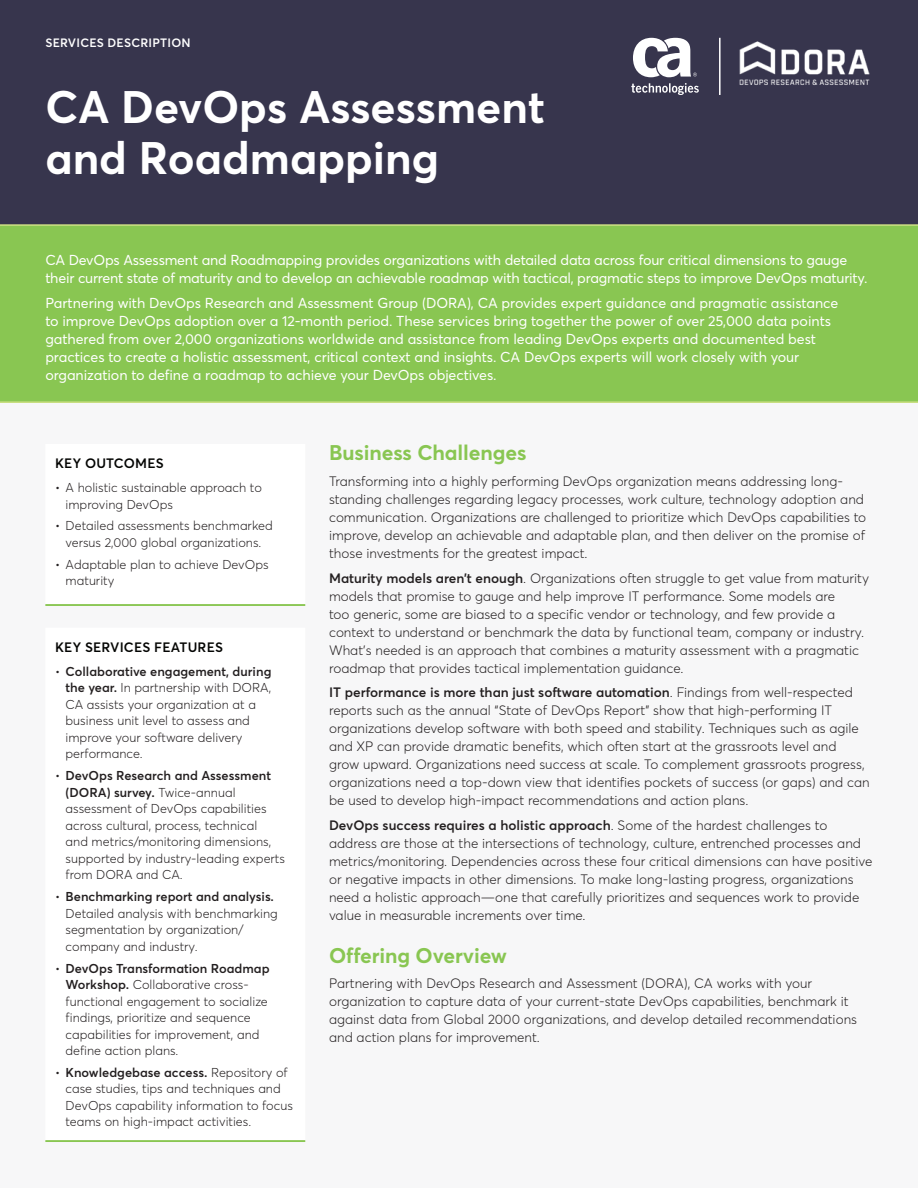
<style>
.page{position:relative;width:918px;height:1188px;background:#fff}
.page>*{position:absolute;margin:0;border:0;box-sizing:border-box;transform-origin:0 0}
.Document_Title{font:700 45px/51px "Averta";color:#fff}
.t1{font:700 21px "Averta";letter-spacing:-.005em;color:#89c652}
.t2{font:700 16.5px "Averta";color:#fff}
.At_A_Glance_Text{font:14.25px/18px "Averta";letter-spacing:-.005em;color:#fff}
.Body_Copy{font:300 13.5px/18px "Averta";color:#231f20}
.Key_B_F_Title{font:600 13.5px "Averta";letter-spacing:.015em;color:#040503}
.t3{font:300 12.75px/16.5px "Averta";color:#231f20}
.t4{font:600 12px "Averta";letter-spacing:.02em;color:#fff}
.s1{font-weight:600}
</style>
<div class="page">
<div style="left:0;top:397px;width:918px;height:791px;background:#f7f7f8"></div>
<div style="left:0;top:0;width:918px;height:226px;background:#37354d"></div>
<svg style="left:631px;top:83px;width:68px;height:12px"></svg>
<svg style="left:633px;top:38px;width:64px;height:39px"></svg>
<hr style="left:45px;top:604px;width:260px;height:2px;background:#89c652">
<hr style="left:45px;top:1140px;width:260px;height:2px;background:#89c652">
<div style="left:0;top:224px;width:918px;height:179px;background:#89c652"></div>
<hr style="left:719px;top:38px;width:2px;height:57px;background:#fff">
<img style="left:739px;top:41px;width:131px;height:44px">
<p class="t4" style="left:45px;top:35px;width:147px">SERVICES DESCRIPTION</p>
<p class="Document_Title" style="left:45px;top:81px;width:501px">CA DevOps Assessment and Roadmapping</p>
<p class="t2" style="left:45px;top:243px;width:94px">At A Glance</p>
<p class="At_A_Glance_Text" style="left:45px;top:251px;width:824px">CA DevOps Assessment and Roadmapping provides organizations with detailed data across four critical dimensions to gauge their current state of maturity and to develop an achievable roadmap with tactical, pragmatic steps to improve DevOps maturity.</p>
<p class="At_A_Glance_Text" style="left:45px;top:294px;width:795px">Partnering with DevOps Research and Assessment Group (DORA), CA provides expert guidance and pragmatic assistance to improve DevOps adoption over a 12-month period. These services bring together the power of over 25,000 data points gathered from over 2,000 organizations worldwide and assistance from leading DevOps experts and documented best practices to create a holistic assessment, critical context and insights. CA DevOps experts will work closely with your organization to define a roadmap to achieve your DevOps objectives.</p>
<p class="Key_B_F_Title" style="left:55px;top:455px;width:110px">KEY OUTCOMES</p>
<p class="t3" style="left:66px;top:479px;width:198px;text-indent:-10px">• A holistic sustainable approach to improving DevOps</p>
<p class="t3" style="left:55px;top:518px;width:219px;text-align:center">• Detailed assessments benchmarked versus 2,000 global organizations.</p>
<p class="t3" style="left:66px;top:556px;width:205px;text-indent:-10px">• Adaptable plan to achieve DevOps maturity</p>
<p class="Key_B_F_Title" style="left:55px;top:639px;width:169px">KEY SERVICES FEATURES</p>
<p class="t3" style="left:66px;top:663px;width:207px;text-indent:-10px">• <span class="s1">Collaborative engagement, during the year.</span> In partnership with DORA,<br>CA assists your organization at a business unit level to assess and improve your software delivery performance.</p>
<p class="t3" style="left:66px;top:767px;width:221px;text-indent:-10px">• <span class="s1">DevOps Research and Assessment (DORA) survey.</span> Twice-annual assessment of DevOps capabilities across cultural, process, technical<br>and metrics/monitoring dimensions, supported by industry-leading experts from DORA and CA.</p>
<p class="t3" style="left:66px;top:888px;width:214px;text-indent:-10px">• <span class="s1">Benchmarking report and analysis.<br></span>Detailed analysis with benchmarking segmentation by organization/ company and industry.</p>
<p class="t3" style="left:66px;top:960px;width:206px;text-indent:-10px">• <span class="s1">DevOps Transformation Roadmap<br>Workshop.</span> Collaborative cross&shy;functional engagement to socialize findings, prioritize and sequence capabilities for improvement, and define action plans.</p>
<p class="t3" style="left:66px;top:1064px;width:229px;text-indent:-10px">• <span class="s1">Knowledgebase access.</span> Repository of case studies, tips and techniques and DevOps capability information to focus teams on high-impact activities.</p>
<p class="t1" style="left:329px;top:439px;width:199px">Business Challenges</p>
<p class="Body_Copy" style="left:329px;top:472px;width:539px">Transforming into a highly performing DevOps organization means addressing long&shy;standing challenges regarding legacy processes, work culture, technology adoption and communication. Organizations are challenged to prioritize which DevOps capabilities to improve, develop an achievable and adaptable plan, and then deliver on the promise of those investments for the greatest impact.</p>
<p class="Body_Copy" style="left:329px;top:569px;width:542px"><span class="s1">Maturity models aren’t enough</span>. Organizations often struggle to get value from maturity models that promise to gauge and help improve IT performance. Some models are<br>too generic, some are biased to a specific vendor or technology, and few provide a context to understand or benchmark the data by functional team, company or industry.<br>What’s needed is an approach that combines a maturity assessment with a pragmatic roadmap that provides tactical implementation guidance.</p>
<p class="Body_Copy" style="left:329px;top:684px;width:542px"><span class="s1">IT performance is more than just software automation</span>. Findings from well-respected reports such as the annual “State of DevOps Report” show that high-performing IT organizations develop software with both speed and stability. Techniques such as agile and XP can provide dramatic benefits, which often start at the grassroots level and grow upward. Organizations need success at scale. To complement grassroots progress, organizations need a top-down view that identifies pockets of success (or gaps) and can be used to develop high-impact recommendations and action plans.</p>
<p class="Body_Copy" style="left:329px;top:816px;width:545px"><span class="s1">DevOps success requires a holistic approach</span>. Some of the hardest challenges to address are those at the intersections of technology, culture, entrenched processes and metrics/monitoring. Dependencies across these four critical dimensions can have positive or negative impacts in other dimensions. To make long-lasting progress, organizations need a holistic approach—one that carefully prioritizes and sequences work to provide value in measurable increments over time.</p>
<p class="t1" style="left:329px;top:942px;width:180px">Offering Overview</p>
<p class="Body_Copy" style="left:329px;top:975px;width:530px">Partnering with DevOps Research and Assessment (DORA), CA works with your organization to capture data of your current-state DevOps capabilities, benchmark it against data from Global 2000 organizations, and develop detailed recommendations and action plans for improvement.</p>
</div>
